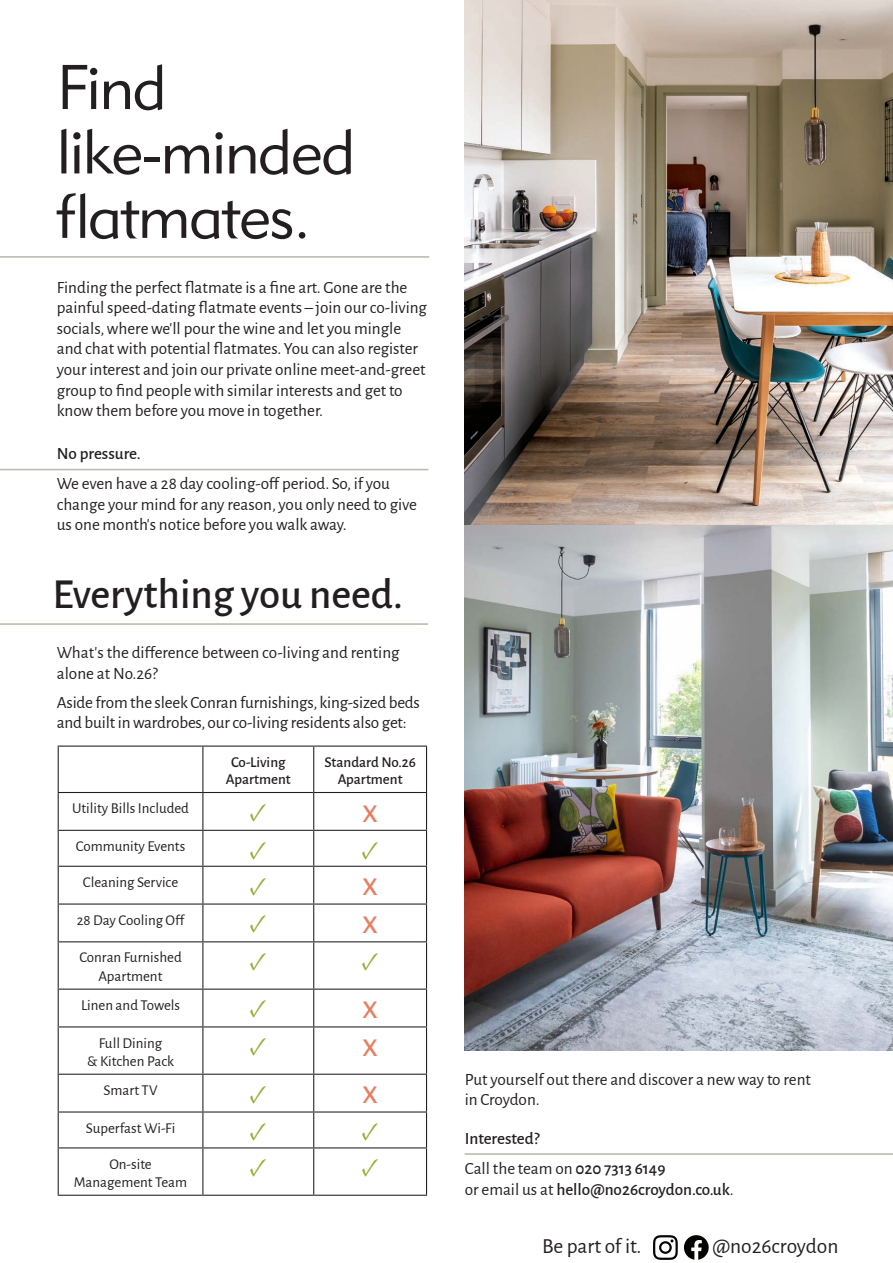
<style>
.page{position:relative;width:893px;height:1263px;background:#fff}
.page>*{position:absolute;margin:0;border:0;box-sizing:border-box;transform-origin:0 0}
.t1{font:62.25px/64.3px "Geometric 415 BT Lite A";letter-spacing:-.02em;color:#231f20}
.t2{font:500 42.9px "Alegreya Sans";color:#231f20}
.t3{font:25.8px "Minion Pro";color:#95ae33}
.t4{font:500 25.8px "Alegreya Sans";color:#e77d60}
.t5{font:21.45px "Alegreya Sans";color:#231f20}
.t6{font:17.25px/20.5px "Alegreya Sans";color:#231f20}
.t7{font:500 17.25px/29.7px "Alegreya Sans";color:#231f20}
.t8{font:15px/18px "Alegreya Sans";color:#231f20;text-align:center}
.t9{font:500 15px/17.2px "Alegreya Sans";color:#231f20;text-align:center}
.s1{font-weight:500}
.s2{font-weight:400}
</style>
<div class="page">
<img style="left:465px;top:0;width:428px;height:1050px">
<hr style="left:0;top:623px;width:428px;height:2px;background:#bcbab2">
<hr style="left:465px;top:1153px;width:428px;height:2px;background:#bcbab2">
<hr style="left:0;top:469px;width:428px;height:1px;background:#bcbab2">
<svg style="left:653px;top:1235px;width:25px;height:25px"></svg>
<svg style="left:684px;top:1235px;width:25px;height:25px"></svg>
<hr style="left:426px;top:793px;width:1px;height:37px;background:#231f20">
<hr style="left:426px;top:1075px;width:1px;height:36px;background:#231f20">
<hr style="left:313px;top:793px;width:1px;height:37px;background:#231f20">
<hr style="left:313px;top:1075px;width:1px;height:36px;background:#231f20">
<hr style="left:58px;top:793px;width:1px;height:37px;background:#231f20">
<hr style="left:202px;top:793px;width:1px;height:37px;background:#231f20">
<hr style="left:314px;top:745px;width:113px;height:2px;background:#231f20">
<hr style="left:426px;top:747px;width:1px;height:45px;background:#231f20">
<hr style="left:314px;top:792px;width:113px;height:1px;background:#231f20">
<hr style="left:58px;top:745px;width:145px;height:2px;background:#231f20">
<hr style="left:58px;top:747px;width:1px;height:45px;background:#231f20">
<hr style="left:58px;top:792px;width:145px;height:1px;background:#231f20">
<hr style="left:203px;top:745px;width:111px;height:2px;background:#231f20">
<hr style="left:202px;top:747px;width:1px;height:45px;background:#231f20">
<hr style="left:313px;top:747px;width:1px;height:45px;background:#231f20">
<hr style="left:203px;top:792px;width:111px;height:1px;background:#231f20">
<hr style="left:314px;top:830px;width:113px;height:1px;background:#231f20">
<hr style="left:426px;top:831px;width:1px;height:35px;background:#231f20">
<hr style="left:203px;top:830px;width:111px;height:1px;background:#231f20">
<hr style="left:313px;top:831px;width:1px;height:35px;background:#231f20">
<hr style="left:203px;top:866px;width:111px;height:1px;background:#231f20">
<hr style="left:58px;top:830px;width:145px;height:1px;background:#231f20">
<hr style="left:58px;top:831px;width:1px;height:35px;background:#231f20">
<hr style="left:202px;top:831px;width:1px;height:35px;background:#231f20">
<hr style="left:58px;top:866px;width:145px;height:1px;background:#231f20">
<hr style="left:58px;top:867px;width:1px;height:36px;background:#231f20">
<hr style="left:202px;top:867px;width:1px;height:36px;background:#231f20">
<hr style="left:58px;top:903px;width:145px;height:1px;background:#231f20">
<hr style="left:58px;top:904px;width:1px;height:37px;background:#231f20">
<hr style="left:58px;top:941px;width:145px;height:1px;background:#231f20">
<hr style="left:58px;top:942px;width:1px;height:46px;background:#231f20">
<hr style="left:58px;top:988px;width:145px;height:2px;background:#231f20">
<hr style="left:58px;top:990px;width:1px;height:36px;background:#231f20">
<hr style="left:58px;top:1026px;width:145px;height:1px;background:#231f20">
<hr style="left:58px;top:1027px;width:1px;height:47px;background:#231f20">
<hr style="left:203px;top:903px;width:111px;height:1px;background:#231f20">
<hr style="left:202px;top:904px;width:1px;height:37px;background:#231f20">
<hr style="left:203px;top:941px;width:111px;height:1px;background:#231f20">
<hr style="left:202px;top:942px;width:1px;height:46px;background:#231f20">
<hr style="left:203px;top:988px;width:111px;height:2px;background:#231f20">
<hr style="left:202px;top:990px;width:1px;height:36px;background:#231f20">
<hr style="left:203px;top:1026px;width:111px;height:1px;background:#231f20">
<hr style="left:202px;top:1027px;width:1px;height:47px;background:#231f20">
<hr style="left:203px;top:1074px;width:111px;height:1px;background:#231f20">
<hr style="left:314px;top:866px;width:113px;height:1px;background:#231f20">
<hr style="left:313px;top:867px;width:1px;height:36px;background:#231f20">
<hr style="left:426px;top:867px;width:1px;height:36px;background:#231f20">
<hr style="left:314px;top:903px;width:113px;height:1px;background:#231f20">
<hr style="left:313px;top:904px;width:1px;height:37px;background:#231f20">
<hr style="left:426px;top:904px;width:1px;height:37px;background:#231f20">
<hr style="left:314px;top:941px;width:113px;height:1px;background:#231f20">
<hr style="left:313px;top:942px;width:1px;height:46px;background:#231f20">
<hr style="left:426px;top:942px;width:1px;height:46px;background:#231f20">
<hr style="left:314px;top:988px;width:113px;height:2px;background:#231f20">
<hr style="left:313px;top:990px;width:1px;height:36px;background:#231f20">
<hr style="left:426px;top:990px;width:1px;height:36px;background:#231f20">
<hr style="left:314px;top:1026px;width:113px;height:1px;background:#231f20">
<hr style="left:313px;top:1027px;width:1px;height:47px;background:#231f20">
<hr style="left:426px;top:1027px;width:1px;height:47px;background:#231f20">
<hr style="left:314px;top:1074px;width:113px;height:1px;background:#231f20">
<hr style="left:58px;top:1074px;width:145px;height:1px;background:#231f20">
<hr style="left:58px;top:1075px;width:1px;height:36px;background:#231f20">
<hr style="left:202px;top:1075px;width:1px;height:36px;background:#231f20">
<hr style="left:58px;top:1111px;width:145px;height:1px;background:#231f20">
<hr style="left:58px;top:1112px;width:1px;height:35px;background:#231f20">
<hr style="left:58px;top:1147px;width:145px;height:1px;background:#231f20">
<hr style="left:58px;top:1148px;width:1px;height:47px;background:#231f20">
<hr style="left:58px;top:1195px;width:145px;height:1px;background:#231f20">
<hr style="left:203px;top:1111px;width:111px;height:1px;background:#231f20">
<hr style="left:202px;top:1112px;width:1px;height:35px;background:#231f20">
<hr style="left:203px;top:1147px;width:111px;height:1px;background:#231f20">
<hr style="left:202px;top:1148px;width:1px;height:47px;background:#231f20">
<hr style="left:203px;top:1195px;width:111px;height:1px;background:#231f20">
<hr style="left:314px;top:1111px;width:113px;height:1px;background:#231f20">
<hr style="left:313px;top:1112px;width:1px;height:35px;background:#231f20">
<hr style="left:426px;top:1112px;width:1px;height:35px;background:#231f20">
<hr style="left:314px;top:1147px;width:113px;height:1px;background:#231f20">
<hr style="left:313px;top:1148px;width:1px;height:47px;background:#231f20">
<hr style="left:426px;top:1148px;width:1px;height:47px;background:#231f20">
<hr style="left:314px;top:1195px;width:113px;height:1px;background:#231f20">
<hr style="left:0;top:256px;width:429px;height:2px;background:#bcbab2">
<p class="t1" style="left:57px;top:54px;width:300px">Find like-minded flatmates.</p>
<p class="t6" style="left:57px;top:276px;width:372px">Finding the perfect flatmate is a fine art. Gone are the painful speed-dating flatmate events – join our co-living socials, where we’ll pour the wine and let you mingle and chat with potential flatmates. You can also register your interest and join our private online meet-and-greet group to find people with similar interests and get to know them before you move in together.</p>
<p class="t6" style="left:57px;top:438px;width:335px;line-height:29.7px"><span class="s1">No pressure.<br></span>We even have a 28 day cooling-off period. So, if you</p>
<p class="t6" style="left:57px;top:493px;width:362px">change your mind for any reason, you only need to give us one month’s notice before you walk away.</p>
<p class="t2" style="left:52px;top:564px;width:352px">Everything you need.</p>
<p class="t6" style="left:57px;top:642px;width:344px">What’s the difference between co-living and renting alone at No.26?</p>
<p class="t6" style="left:57px;top:691px;width:365px">Aside from the sleek Conran furnishings, king-sized beds and built in wardrobes, our co-living residents also get:</p>
<p class="t9" style="left:226px;top:752px;width:66px">Co-Living<br>Apartment</p>
<p class="t9" style="left:324px;top:752px;width:93px">Standard No.26<br>Apartment</p>
<p class="t8" style="left:72px;top:799px;width:118px">Utility Bills Included</p>
<p class="t3" style="left:250px;top:794px;width:19px">✓</p>
<p class="t4" style="left:362px;top:795px;width:17px">X</p>
<p class="t8" style="left:76px;top:836px;width:111px">Community Events</p>
<p class="t3" style="left:250px;top:832px;width:19px">✓</p>
<p class="t3" style="left:361px;top:832px;width:19px">✓</p>
<p class="t8" style="left:83px;top:872px;width:97px">Cleaning Service</p>
<p class="t3" style="left:250px;top:868px;width:19px">✓</p>
<p class="t4" style="left:362px;top:869px;width:17px">X</p>
<p class="t8" style="left:77px;top:910px;width:109px">28 Day Cooling Off</p>
<p class="t3" style="left:250px;top:906px;width:19px">✓</p>
<p class="t4" style="left:362px;top:907px;width:17px">X</p>
<p class="t8" style="left:79px;top:948px;width:104px">Conran Furnished<br>Apartment</p>
<p class="t3" style="left:250px;top:944px;width:19px">✓</p>
<p class="t3" style="left:361px;top:944px;width:19px">✓</p>
<p class="t8" style="left:81px;top:995px;width:101px">Linen and Towels</p>
<p class="t3" style="left:250px;top:991px;width:19px">✓</p>
<p class="t4" style="left:362px;top:992px;width:17px">X</p>
<p class="t8" style="left:87px;top:1033px;width:88px">Full Dining<br>&amp; Kitchen Pack</p>
<p class="t3" style="left:250px;top:1029px;width:19px">✓</p>
<p class="t4" style="left:362px;top:1030px;width:17px">X</p>
<p class="t8" style="left:104px;top:1080px;width:55px">Smart TV</p>
<p class="t3" style="left:250px;top:1076px;width:19px">✓</p>
<p class="t4" style="left:362px;top:1077px;width:17px">X</p>
<p class="t8" style="left:86px;top:1118px;width:91px">Superfast Wi-Fi</p>
<p class="t3" style="left:250px;top:1114px;width:19px">✓</p>
<p class="t3" style="left:361px;top:1114px;width:19px">✓</p>
<p class="t8" style="left:74px;top:1154px;width:115px">On-site<br>Management Team</p>
<p class="t3" style="left:250px;top:1150px;width:19px">✓</p>
<p class="t3" style="left:361px;top:1150px;width:19px">✓</p>
<p class="t6" style="left:465px;top:1068px;width:348px">Put yourself out there and discover a new way to rent in Croydon.</p>
<p class="t7" style="left:465px;top:1123px;width:202px">Interested?<br><span class="s2">Call the team on</span> 020 7313 6149</p>
<p class="t7" style="left:465px;top:1173px;width:270px"><span class="s2">or email us at</span> hello@no26croydon.co.uk<span class="s2">.</span></p>
<p class="t5" style="left:542px;top:1232px;width:101px">Be part of it.</p>
<p class="t5" style="left:712px;top:1232px;width:127px">@no26croydon</p>
</div>
